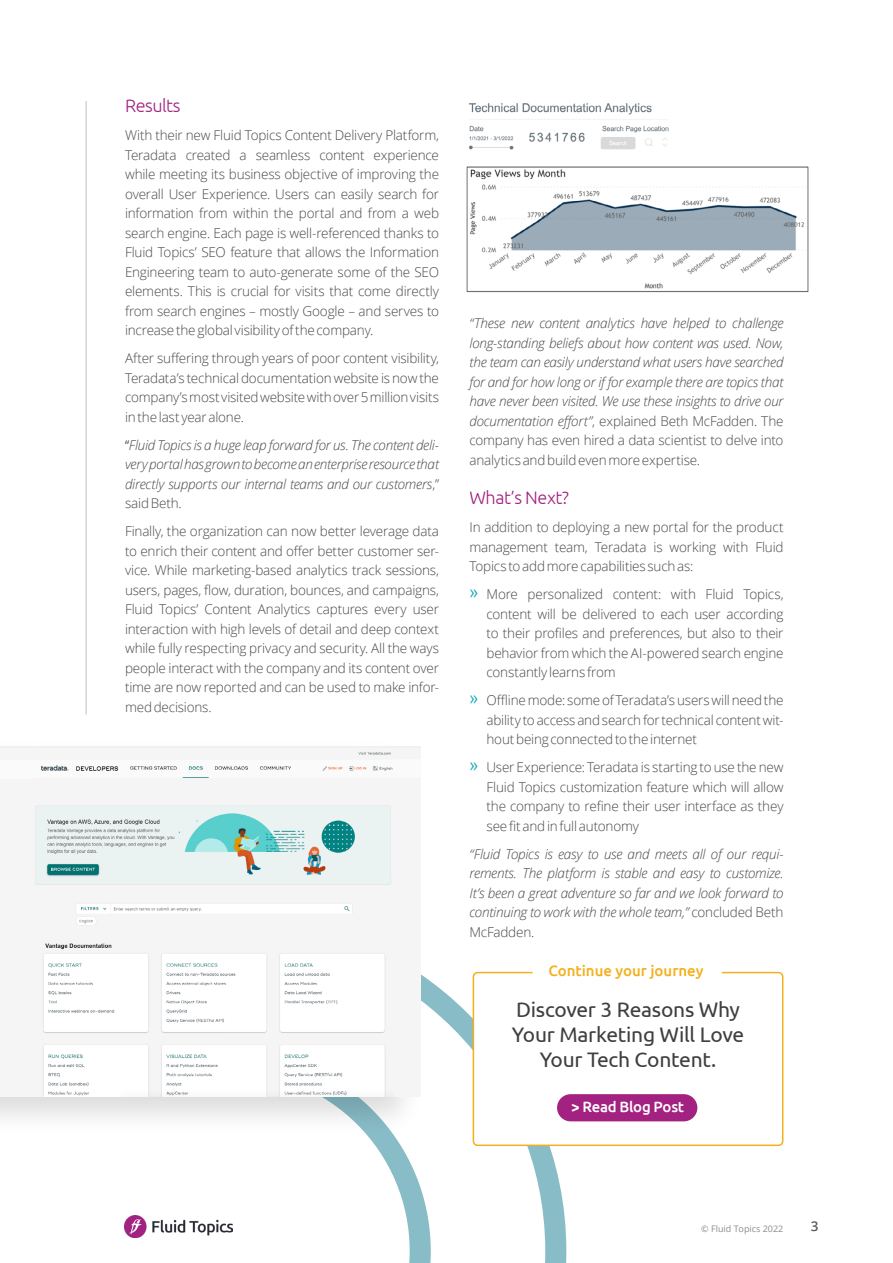
<style>
.page{position:relative;width:893px;height:1263px;background:#fff}
.page>*{position:absolute;margin:0;border:0;box-sizing:border-box;transform-origin:0 0}
.t1{font:21px/25.2px "Ubuntu";letter-spacing:-.015em;color:#3f3f3e;text-align:center}
.t2{font:300 18px "Ubuntu";letter-spacing:-.025em;color:#a2217f}
.t3{font:500 15px "Ubuntu";color:#f4b01c}
.t4{font:500 15px "Ubuntu";letter-spacing:-.02em;color:#fff}
.t5{font:300 13.5px/19.5px "Open Sans";letter-spacing:-.015em;color:#474746;text-align:justify}
.t6{font:italic 300 13.5px/19.5px "Open Sans";letter-spacing:-.02em;color:#474746;text-align:justify}
.t7{font:600 13.5px "Open Sans";color:#5a5b63}
.t8{font:9px "Open Sans";color:#8d8a91}
.s1{font-style:normal;color:#000}
.s2{font-style:normal}
.s3{font-family:"Ubuntu";font-size:19.5px;color:#15a8b5}
</style>
<div class="page">
<hr style="left:86px;top:101px;width:1px;height:613px;background:#c6c6c6">
<svg style="left:232px;top:971px;width:345px;height:292px"></svg>
<div style="left:473px;top:972px;width:310px;height:173px;background:#fff;border-radius:4px"></div>
<div style="left:473px;top:972px;width:310px;height:174px;border:2px solid #f4b01c;border-radius:4px"></div>
<div style="left:533px;top:965px;width:189px;height:18px;background:#fff;border-radius:4px"></div>
<div style="left:557px;top:1094px;width:140px;height:27px;background:#a32180;border-radius:14px"></div>
<div style="left:0;top:738px;width:425px;height:398px;background:#000;opacity:.14"></div>
<div style="left:0;top:746px;width:421px;height:350px;background:#f5f5f5"></div>
<img style="left:0;top:750px;width:35px;height:28px">
<img style="left:466px;top:103px;width:343px;height:190px">
<img style="left:35px;top:748px;width:358px;height:348px">
<div style="left:377px;top:886px;width:29px;height:59px;background:#f5f5f5"></div>
<div style="left:391px;top:804px;width:29px;height:71px;background:#f5f5f5"></div>
<img style="left:125px;top:1216px;width:107px;height:22px">
<h2 class="t2" style="left:125px;top:95px;width:57px">Results</h2>
<p class="t5" style="left:125px;top:125px;width:316px">With their new Fluid Topics Content Delivery Platform, Teradata created a seamless content experience while meeting its business objective of improving the overall User Experience. Users can easily search for information from within the portal and from a web search engine. Each page is well-referenced thanks to Fluid Topics’ SEO feature that allows the Information Engineering team to auto-generate some of the SEO elements. This is crucial for visits that come directly from search engines – mostly Google – and serves to increase the global visibility of the company.</p>
<p class="t5" style="left:125px;top:348px;width:316px">After suffering through years of poor content visibility, Teradata’s technical documentation website is now the company’s most visited website with over 5 million visits in the last year alone.</p>
<p class="t6" style="left:125px;top:435px;width:316px"><span class="s1">“</span>Fluid Topics is a huge leap forward for us. The content deli&shy;very portal has grown to become an enterprise resource that directly supports our internal teams and our customers<span class="s2">,” said Beth.</span></p>
<p class="t5" style="left:125px;top:521px;width:316px">Finally, the organization can now better leverage data to enrich their content and offer better customer ser&shy;vice. While marketing-based analytics track sessions, users, pages, flow, duration, bounces, and campaigns, Fluid Topics’ Content Analytics captures every user interaction with high levels of detail and deep context while fully respecting privacy and security. All the ways people interact with the company and its content over time are now reported and can be used to make infor&shy;med decisions.</p>
<p class="t6" style="left:469px;top:313px;width:316px">“These new content analytics have helped to challenge long-standing beliefs about how content was used. Now, the team can easily understand what users have searched for and for how long or if for example there are topics that have never been visited. We use these insights to drive our documentation effort”<span class="s2">, explained Beth McFadden. The company has even hired a data scientist to delve into analytics and build even more expertise.</span></p>
<h2 class="t2" style="left:469px;top:487px;width:101px">What’s Next?</h2>
<p class="t5" style="left:469px;top:517px;width:316px">In addition to deploying a new portal for the product management team, Teradata is working with Fluid Topics to add more capabilities such as:</p>
<p class="t5" style="left:486px;top:584px;width:299px;text-indent:-17px"><span class="s3">»</span> More personalized content: with Fluid Topics, content will be delivered to each user according to their profiles and preferences, but also to their behavior from which the AI-powered search engine constantly learns from</p>
<p class="t5" style="left:486px;top:690px;width:299px;text-indent:-17px"><span class="s3">»</span> Offline mode: some of Teradata’s users will need the ability to access and search for technical content wit&shy;hout being connected to the internet</p>
<p class="t5" style="left:486px;top:757px;width:299px;text-indent:-17px"><span class="s3">»</span> User Experience: Teradata is starting to use the new Fluid Topics customization feature which will allow the company to refine their user interface as they see fit and in full autonomy</p>
<p class="t6" style="left:469px;top:844px;width:316px">“Fluid Topics is easy to use and meets all of our requi&shy;rements. The platform is stable and easy to customize.<br>It’s been a great adventure so far and we look forward to continuing to work with the whole team,” <span class="s2">concluded Beth McFadden.</span></p>
<p class="t3" style="left:548px;top:961px;width:157px">Continue your journey</p>
<h1 class="t1" style="left:512px;top:996px;width:234px">Discover 3 Reasons Why<br>Your Marketing Will Love<br>Your Tech Content.</h1>
<p class="t4" style="left:571px;top:1098px;width:115px">&gt; Read Blog Post</p>
<p class="t8" style="left:701px;top:1222px;width:84px">© Fluid Topics 2022</p>
<p class="t7" style="left:811px;top:1217px;width:9px">3</p>
</div>
